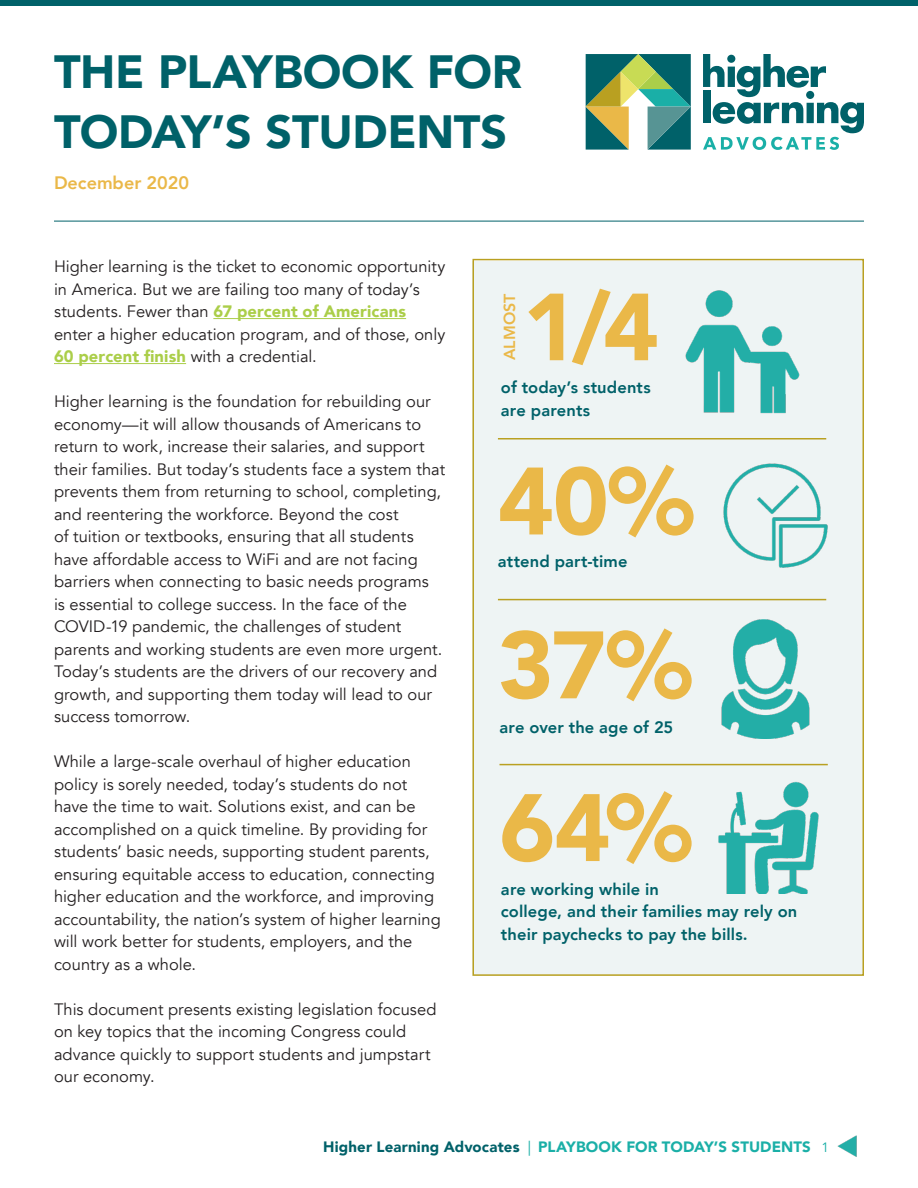
<style>
.page{position:relative;width:918px;height:1188px;background:#fff}
.page>*{position:absolute;margin:0;border:0;box-sizing:border-box;transform-origin:0 0}
.t1{font:900 94.5px "Avenir LT";color:#eab848}
.t2{font:900 94.05px "Avenir LT";color:#eab848}
.t3{font:900 46.5px/60px "Avenir LT";letter-spacing:-.01em;color:#006169}
.t4{font:800 18px "Avenir";color:#eab848}
.body{font:16.5px/22.5px "Avenir";color:#231f20}
.t5{font:800 16.5px/22.5px "Avenir LT";letter-spacing:.01em;color:#006169}
.t6{font:800 16.05px "Avenir LT";letter-spacing:.005em;color:#eab848}
.t7{font:900 15px "Avenir LT";letter-spacing:.01em;color:#1aafa7}
.s1{font-weight:900;color:#abce49}
.s2{color:#006169}
.s3{font-family:"Minion Pro";font-weight:400}
.s4{font-weight:400;font-size:13.5px}
</style>
<div class="page">
<img style="left:837px;top:1135px;width:20px;height:22px">
<hr style="left:213px;top:318px;width:193px;height:1px;background:#abce49">
<hr style="left:54px;top:363px;width:132px;height:1px;background:#abce49">
<div style="left:0;top:0;width:918px;height:5px;background:#006169"></div>
<hr style="left:54px;top:221px;width:810px;height:1px;background:#006169">
<svg style="left:703px;top:54px;width:161px;height:96px"></svg>
<svg style="left:586px;top:54px;width:105px;height:96px;background:#629879"></svg>
<div style="left:472px;top:261px;width:391px;height:714px;background:#eef4f4"></div>
<div style="left:472px;top:259px;width:392px;height:717px;border:2px solid #b9a021"></div>
<img style="left:721px;top:619px;width:89px;height:119px">
<img style="left:685px;top:290px;width:115px;height:124px">
<hr style="left:498px;top:438px;width:328px;height:2px;background:#b9a021">
<img style="left:723px;top:463px;width:105px;height:105px">
<hr style="left:498px;top:599px;width:328px;height:1px;background:#b9a021">
<hr style="left:499px;top:764px;width:329px;height:1px;background:#b9a021">
<img style="left:718px;top:781px;width:101px;height:113px">
<p class="t3" style="left:54px;top:41px;width:470px">THE PLAYBOOK FOR<br>TODAY’S STUDENTS</p>
<p class="t4" style="left:54px;top:168px;width:137px">December 2020</p>
<p class="body" style="left:54px;top:256px;width:393px">Higher learning is the ticket to economic opportunity in America. But we are failing too many of today’s students. Fewer than <span class="s1">67 percent of Americans </span>enter a higher education program, and of those, only <span class="s1">60 percent finish</span> with a credential.</p>
<p class="body" style="left:54px;top:391px;width:393px">Higher learning is the foundation for rebuilding our economy—it will allow thousands of Americans to return to work, increase their salaries, and support their families. But today’s students face a system that prevents them from returning to school, completing, and reentering the workforce. Beyond the cost<br>of tuition or textbooks, ensuring that all students have affordable access to WiFi and are not facing barriers when connecting to basic needs programs<br>is essential to college success. In the face of the COVID-19 pandemic, the challenges of student parents and working students are even more urgent.<br>Today’s students are the drivers of our recovery and growth, and supporting them today will lead to our success tomorrow.</p>
<p class="body" style="left:54px;top:751px;width:388px">While a large-scale overhaul of higher education policy is sorely needed, today’s students do not have the time to wait. Solutions exist, and can be accomplished on a quick timeline. By providing for students’ basic needs, supporting student parents, ensuring equitable access to education, connecting higher education and the workforce, and improving accountability, the nation’s system of higher learning will work better for students, employers, and the country as a whole.</p>
<p class="body" style="left:54px;top:998px;width:384px">This document presents existing legislation focused on key topics that the incoming Congress could advance quickly to support students and jumpstart our economy.</p>
<p class="t6" style="left:500px;top:360px;width:68px;rotate:-90deg">ALMOST</p>
<p class="t2" style="left:523px;top:271px;width:138px">1/4</p>
<p class="t5" style="left:501px;top:377px;width:151px">of today’s students are parents</p>
<p class="t1" style="left:498px;top:444px;width:198px">40%</p>
<p class="t5" style="left:498px;top:551px;width:131px">attend part-time</p>
<p class="t1" style="left:498px;top:608px;width:196px">37%</p>
<p class="t5" style="left:499px;top:716px;width:175px">are over the age of 25</p>
<p class="t1" style="left:499px;top:771px;width:194px">64%</p>
<p class="t5" style="left:501px;top:878px;width:298px">are working while in<br>college, and their families may rely on their paychecks to pay the bills.</p>
<p class="t7" style="left:323px;top:1138px;width:507px"><span class="s2">Higher Learning Advocates</span> <span class="s3">|</span> PLAYBOOK FOR TODAY’S STUDENTS <span class="s4">1</span></p>
</div>
